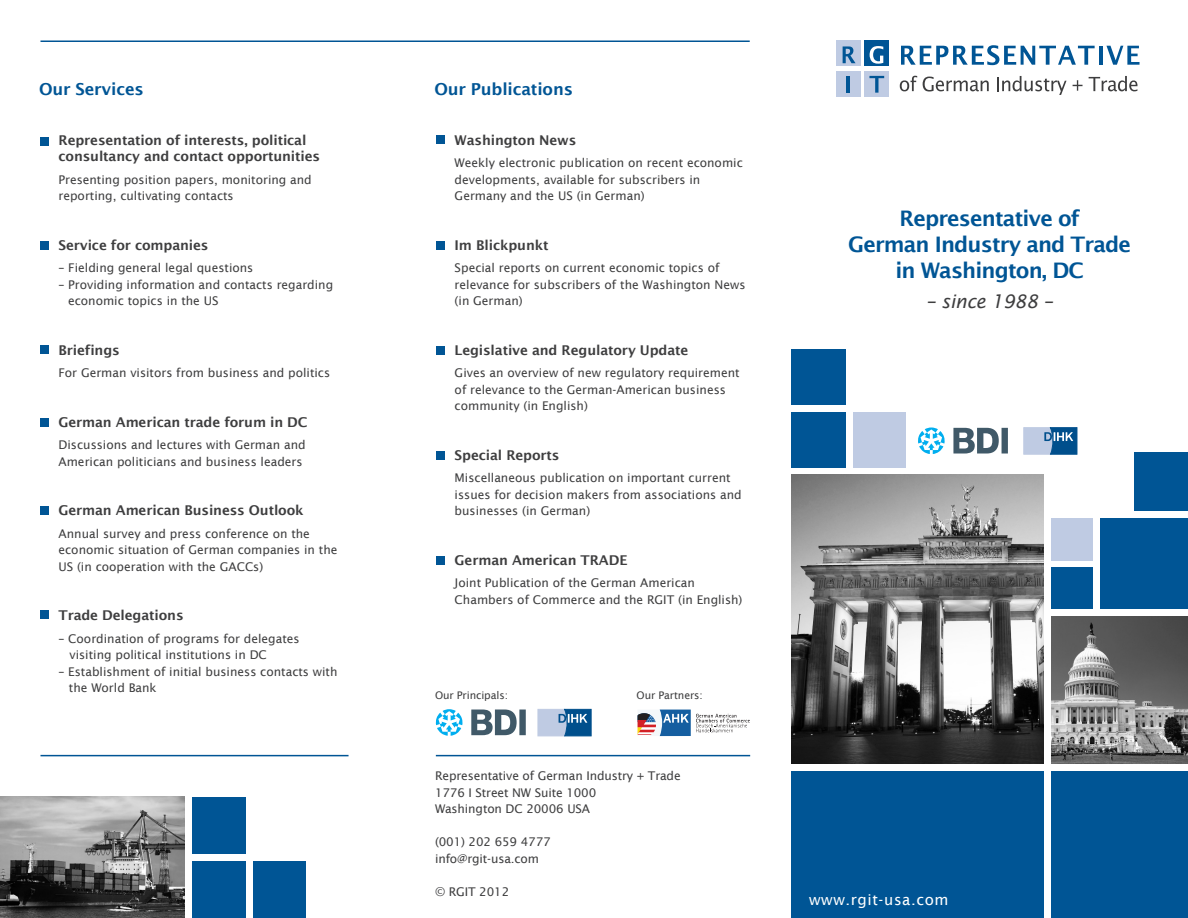
<style>
.page{position:relative;width:1188px;height:918px;background:#fff}
.page>*{position:absolute;margin:0;border:0;box-sizing:border-box;transform-origin:0 0}
.t1{font:600 21.45px "Lucida Sans";letter-spacing:-.04em;color:#005595}
.t2{font:italic 18.75px "Lucida Sans";letter-spacing:-.01em;color:#3e3e3f}
.t3{font:600 16.5px "Lucida Sans";letter-spacing:-.01em;color:#005595}
.t4{font:15px "Lucida Sans";letter-spacing:.04em;color:#fff}
.t5{font:600 13.5px/16.5px "Lucida Sans";letter-spacing:-.01em;color:#3e3e3f}
.t6{font:12px/16.5px "Lucida Sans";color:#3e3e3f}
.t7{font:10.5px "Lucida Sans";letter-spacing:-.01em;color:#3e3e3f}
</style>
<div class="page">
<div style="left:436px;top:136px;width:9px;height:8px;background:#005595"></div>
<div style="left:436px;top:241px;width:9px;height:9px;background:#005595"></div>
<div style="left:436px;top:346px;width:9px;height:9px;background:#005595"></div>
<div style="left:436px;top:451px;width:9px;height:9px;background:#005595"></div>
<div style="left:436px;top:556px;width:9px;height:9px;background:#005595"></div>
<div style="left:40px;top:137px;width:9px;height:8px;background:#005595"></div>
<div style="left:40px;top:241px;width:9px;height:8px;background:#005595"></div>
<div style="left:40px;top:345px;width:9px;height:9px;background:#005595"></div>
<div style="left:40px;top:418px;width:9px;height:9px;background:#005595"></div>
<div style="left:40px;top:506px;width:9px;height:9px;background:#005595"></div>
<div style="left:40px;top:610px;width:9px;height:9px;background:#005595"></div>
<div style="left:836px;top:40px;width:25px;height:26px;background:#bfcbe3"></div>
<div style="left:836px;top:71px;width:25px;height:26px;background:#bfcbe3"></div>
<svg style="left:843px;top:46px;width:13px;height:17px"></svg>
<div style="left:864px;top:40px;width:25px;height:26px;background:#005595"></div>
<svg style="left:870px;top:46px;width:13px;height:18px"></svg>
<hr style="left:847px;top:76px;width:3px;height:17px;background:#005595">
<div style="left:864px;top:71px;width:25px;height:26px;background:#bfcbe3"></div>
<svg style="left:869px;top:76px;width:15px;height:17px"></svg>
<svg style="left:901px;top:45px;width:194px;height:20px"></svg>
<hr style="left:1099px;top:46px;width:3px;height:19px;background:#005595">
<svg style="left:1106px;top:46px;width:34px;height:19px"></svg>
<svg style="left:900px;top:76px;width:17px;height:15px"></svg>
<svg style="left:923px;top:77px;width:66px;height:15px"></svg>
<svg style="left:997px;top:76px;width:70px;height:19px"></svg>
<svg style="left:1073px;top:80px;width:10px;height:11px"></svg>
<svg style="left:1089px;top:76px;width:48px;height:15px"></svg>
<hr style="left:40px;top:40px;width:710px;height:2px;background:#005595">
<div style="left:192px;top:861px;width:54px;height:57px;background:#005595"></div>
<img style="left:0;top:797px;width:184px;height:121px">
<div style="left:192px;top:797px;width:54px;height:56px;background:#005595"></div>
<div style="left:253px;top:861px;width:53px;height:57px;background:#005595"></div>
<hr style="left:40px;top:755px;width:309px;height:1px;background:#005595">
<hr style="left:436px;top:755px;width:314px;height:1px;background:#005595">
<svg style="left:1024px;top:428px;width:53px;height:26px"></svg>
<svg style="left:918px;top:428px;width:27px;height:26px"></svg>
<svg style="left:953px;top:428px;width:55px;height:26px"></svg>
<div style="left:1051px;top:771px;width:137px;height:147px;background:#005595"></div>
<img style="left:1051px;top:616px;width:137px;height:148px">
<img style="left:791px;top:475px;width:253px;height:289px">
<div style="left:1100px;top:518px;width:88px;height:91px;background:#005595"></div>
<div style="left:1051px;top:518px;width:42px;height:42px;background:#bfcbe3"></div>
<div style="left:1051px;top:567px;width:42px;height:42px;background:#005595"></div>
<div style="left:1134px;top:452px;width:54px;height:58px;background:#005595"></div>
<div style="left:791px;top:771px;width:253px;height:147px;background:#005595"></div>
<div style="left:791px;top:412px;width:55px;height:55px;background:#005595"></div>
<div style="left:791px;top:349px;width:55px;height:55px;background:#005595"></div>
<div style="left:854px;top:412px;width:52px;height:55px;background:#bfcbe3"></div>
<svg style="left:538px;top:709px;width:53px;height:27px"></svg>
<svg style="left:436px;top:709px;width:27px;height:27px"></svg>
<svg style="left:471px;top:709px;width:55px;height:26px"></svg>
<svg style="left:638px;top:710px;width:112px;height:26px"></svg>
<p class="t3" style="left:39px;top:80px;width:106px">Our Services</p>
<p class="t5" style="left:58px;top:132px;width:263px">Representation of interests, political consultancy and contact opportunities</p>
<p class="t6" style="left:58px;top:171px;width:255px">Presenting position papers, monitoring and reporting, cultivating contacts</p>
<p class="t5" style="left:58px;top:237px;width:152px">Service for companies</p>
<p class="t6" style="left:58px;top:260px;width:196px">– Fielding general legal questions</p>
<p class="t6" style="left:68px;top:276px;width:267px;text-indent:-10px">– Providing information and contacts regarding economic topics in the US</p>
<p class="t5" style="left:58px;top:342px;width:63px">Briefings</p>
<p class="t6" style="left:58px;top:365px;width:273px">For German visitors from business and politics</p>
<p class="t5" style="left:58px;top:414px;width:251px">German American trade forum in DC</p>
<p class="t6" style="left:58px;top:437px;width:249px">Discussions and lectures with German and<br>American politicians and business leaders</p>
<p class="t5" style="left:58px;top:502px;width:247px">German American Business Outlook</p>
<p class="t6" style="left:58px;top:525px;width:281px">Annual survey and press conference on the economic situation of German companies in the<br>US (in cooperation with the GACCs)</p>
<p class="t5" style="left:58px;top:607px;width:127px">Trade Delegations</p>
<p class="t6" style="left:70px;top:630px;width:232px;text-indent:-11px">– Coordination of programs for delegates visiting political institutions in DC</p>
<p class="t6" style="left:69px;top:663px;width:270px;text-indent:-10px">– Establishment of initial business contacts with the World Bank</p>
<p class="t3" style="left:434px;top:80px;width:140px">Our Publications</p>
<p class="t5" style="left:455px;top:132px;width:123px">Washington News</p>
<p class="t6" style="left:455px;top:155px;width:290px">Weekly electronic publication on recent economic developments, available for subscribers in<br>Germany and the US (in German)</p>
<p class="t5" style="left:455px;top:237px;width:95px">Im Blickpunkt</p>
<p class="t6" style="left:455px;top:260px;width:292px">Special reports on current economic topics of relevance for subscribers of the Washington News (in German)</p>
<p class="t5" style="left:455px;top:342px;width:235px">Legislative and Regulatory Update</p>
<p class="t6" style="left:455px;top:365px;width:287px">Gives an overview of new regulatory requirement of relevance to the German-American business community (in English)</p>
<p class="t5" style="left:455px;top:447px;width:106px">Special Reports</p>
<p class="t6" style="left:455px;top:470px;width:289px">Miscellaneous publication on important current issues for decision makers from associations and businesses (in German)</p>
<p class="t5" style="left:455px;top:552px;width:174px">German American TRADE</p>
<p class="t6" style="left:455px;top:575px;width:289px">Joint Publication of the German American<br>Chambers of Commerce and the RGIT (in English)</p>
<p class="t7" style="left:435px;top:689px;width:74px">Our Principals:</p>
<p class="t7" style="left:637px;top:689px;width:68px">Our Partners:</p>
<p class="t6" style="left:435px;top:768px;width:247px">Representative of German Industry + Trade</p>
<p class="t6" style="left:435px;top:784px;width:163px">1776 I Street NW Suite 1000</p>
<p class="t6" style="left:435px;top:801px;width:157px">Washington DC 20006 USA</p>
<p class="t6" style="left:435px;top:834px;width:117px">(001) 202 659 4777</p>
<p class="t6" style="left:435px;top:850px;width:106px">info@rgit-usa.com</p>
<p class="t6" style="left:435px;top:883px;width:76px">© RGIT 2012</p>
<p class="t1" style="left:899px;top:206px;width:182px">Representative of</p>
<p class="t1" style="left:848px;top:232px;width:284px">German Industry and Trade</p>
<p class="t1" style="left:895px;top:259px;width:190px">in Washington, DC</p>
<p class="t2" style="left:926px;top:291px;width:128px">– since 1988 –</p>
<p class="t4" style="left:809px;top:891px;width:141px">www.rgit-usa.com</p>
</div>
